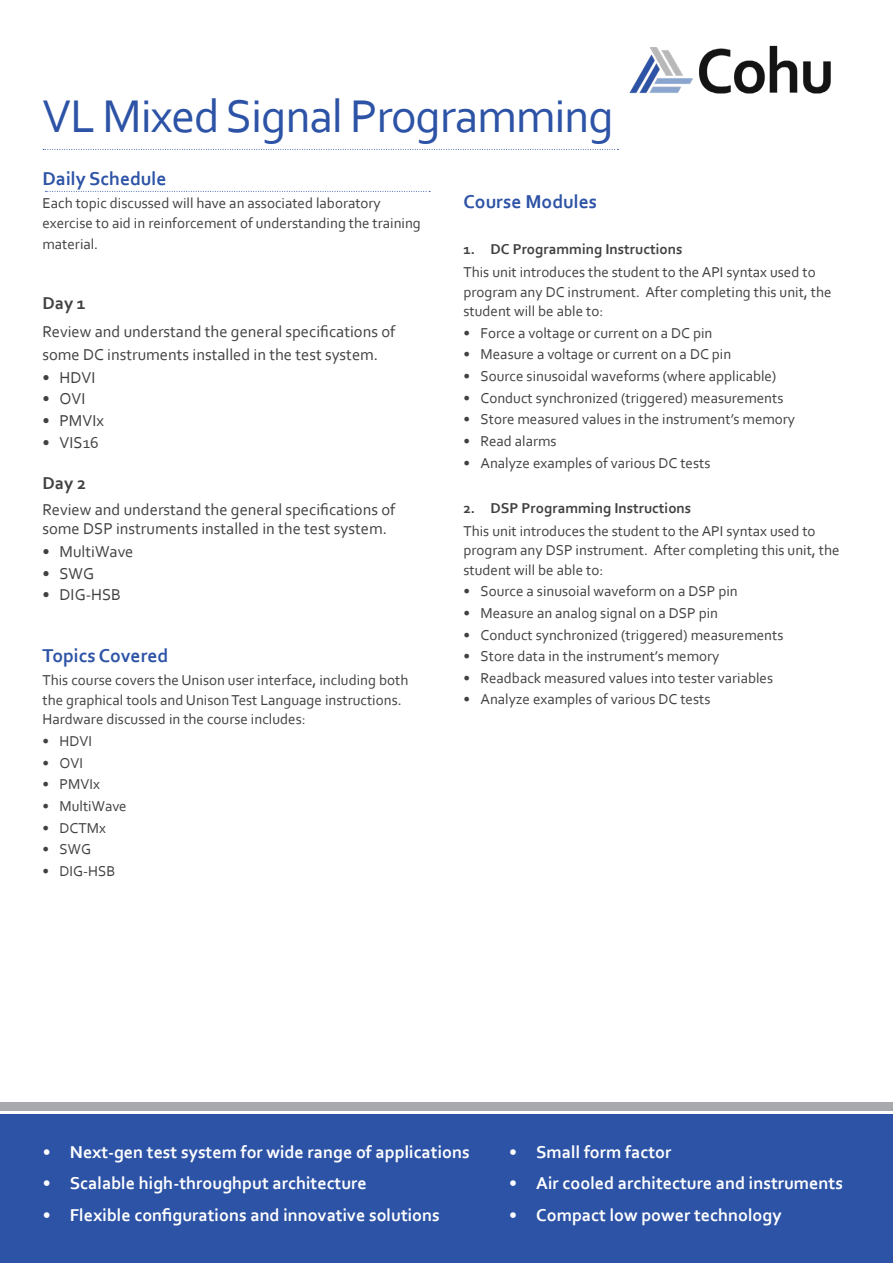
<style>
.page{position:relative;width:893px;height:1263px;background:#fff}
.page>*{position:absolute;margin:0;border:0;box-sizing:border-box;transform-origin:0 0}
.t1{font:48px "Corbel";letter-spacing:-.025em;color:#2d53a6}
.t2{font:700 19.5px "Corbel";color:#2d53a6}
.t3{font:700 18px "Corbel";color:#fff}
.t4{font:700 18px "Corbel";letter-spacing:-.005em;color:#414042}
.t5{font:16.5px/22.5px "Corbel";color:#414042}
.t6{font:15px/19.5px "Corbel";color:#414042}
.t7{font:700 15px "Corbel";color:#414042}
</style>
<div class="page">
<img style="left:629px;top:45px;width:202px;height:49px">
<svg style="left:43px;top:149px;width:575px;height:1px"></svg>
<div style="left:0;top:1114px;width:893px;height:149px;background:#2d53a6"></div>
<div style="left:0;top:1103px;width:893px;height:8px;background:#a7a9ac"></div>
<svg style="left:45px;top:191px;width:385px;height:1px"></svg>
<h1 class="t1" style="left:43px;top:86px;width:573px">VL Mixed Signal Programming</h1>
<h2 class="t2" style="left:43px;top:166px;width:125px">Daily Schedule</h2>
<p class="t6" style="left:43px;top:193px;width:380px">Each topic discussed will have an associated laboratory exercise to aid in reinforcement of understanding the training</p>
<p class="t6" style="left:43px;top:234px;width:57px">material.</p>
<h2 class="t2" style="left:463px;top:189px;width:135px">Course Modules</h2>
<p class="t7" style="left:463px;top:240px;width:220px">1. DC Programming Instructions</p>
<p class="t6" style="left:463px;top:262px;width:370px">This unit introduces the student to the API syntax used to program any DC instrument. After completing this unit, the student will be able to:</p>
<p class="t6" style="left:463px;top:323px;width:250px">• Force a voltage or current on a DC pin</p>
<p class="t6" style="left:463px;top:344px;width:269px">• Measure a voltage or current on a DC pin</p>
<p class="t6" style="left:463px;top:366px;width:314px">• Source sinusoidal waveforms (where applicable)</p>
<p class="t6" style="left:463px;top:388px;width:321px">• Conduct synchronized (triggered) measurements</p>
<p class="t6" style="left:463px;top:409px;width:333px">• Store measured values in the instrument’s memory</p>
<p class="t6" style="left:463px;top:431px;width:95px">• Read alarms</p>
<p class="t6" style="left:463px;top:452px;width:248px">• Analyze examples of various DC tests</p>
<p class="t7" style="left:463px;top:499px;width:229px">2. DSP Programming Instructions</p>
<p class="t6" style="left:463px;top:520px;width:378px">This unit introduces the student to the API syntax used to program any DSP instrument. After completing this unit, the student will be able to:</p>
<p class="t6" style="left:463px;top:581px;width:276px">• Source a sinusoial waveform on a DSP pin</p>
<p class="t6" style="left:463px;top:603px;width:256px">• Measure an analog signal on a DSP pin</p>
<p class="t6" style="left:463px;top:624px;width:321px">• Conduct synchronized (triggered) measurements</p>
<p class="t6" style="left:463px;top:646px;width:257px">• Store data in the instrument’s memory</p>
<p class="t6" style="left:463px;top:668px;width:311px">• Readback measured values into tester variables</p>
<p class="t6" style="left:463px;top:689px;width:248px">• Analyze examples of various DC tests</p>
<p class="t4" style="left:43px;top:291px;width:45px">Day 1</p>
<p class="t5" style="left:43px;top:320px;width:354px">Review and understand the general specifications of some DC instruments installed in the test system.</p>
<p class="t5" style="left:43px;top:365px;width:55px">• HDVI</p>
<p class="t5" style="left:43px;top:387px;width:44px">• OVI</p>
<p class="t5" style="left:43px;top:409px;width:63px">• PMVIx</p>
<p class="t5" style="left:43px;top:430px;width:58px">• VIS16</p>
<p class="t4" style="left:43px;top:472px;width:45px">Day 2</p>
<p class="t5" style="left:43px;top:499px;width:354px;line-height:19.5px">Review and understand the general specifications of some DSP instruments installed in the test system.</p>
<p class="t5" style="left:43px;top:540px;width:92px">• MultiWave</p>
<p class="t5" style="left:43px;top:561px;width:53px">• SWG</p>
<p class="t5" style="left:43px;top:583px;width:80px">• DIG-HSB</p>
<h2 class="t2" style="left:43px;top:643px;width:127px">Topics Covered</h2>
<p class="t6" style="left:43px;top:670px;width:367px">This course covers the Unison user interface, including both the graphical tools and Unison Test Language instructions.<br>Hardware discussed in the course includes:</p>
<p class="t6" style="left:43px;top:731px;width:51px">• HDVI</p>
<p class="t6" style="left:43px;top:752px;width:42px">• OVI</p>
<p class="t6" style="left:43px;top:774px;width:59px">• PMVIx</p>
<p class="t6" style="left:43px;top:796px;width:86px">• MultiWave</p>
<p class="t6" style="left:43px;top:817px;width:65px">• DCTMx</p>
<p class="t6" style="left:43px;top:839px;width:50px">• SWG</p>
<p class="t6" style="left:43px;top:861px;width:74px">• DIG-HSB</p>
<p class="t3" style="left:43px;top:1140px;width:428px">• Next-gen test system for wide range of applications</p>
<p class="t3" style="left:43px;top:1172px;width:325px">• Scalable high-throughput architecture</p>
<p class="t3" style="left:43px;top:1203px;width:398px">• Flexible configurations and innovative solutions</p>
<p class="t3" style="left:509px;top:1140px;width:164px">• Small form factor</p>
<p class="t3" style="left:509px;top:1172px;width:335px">• Air cooled architecture and instruments</p>
<p class="t3" style="left:509px;top:1203px;width:274px">• Compact low power technology</p>
</div>
